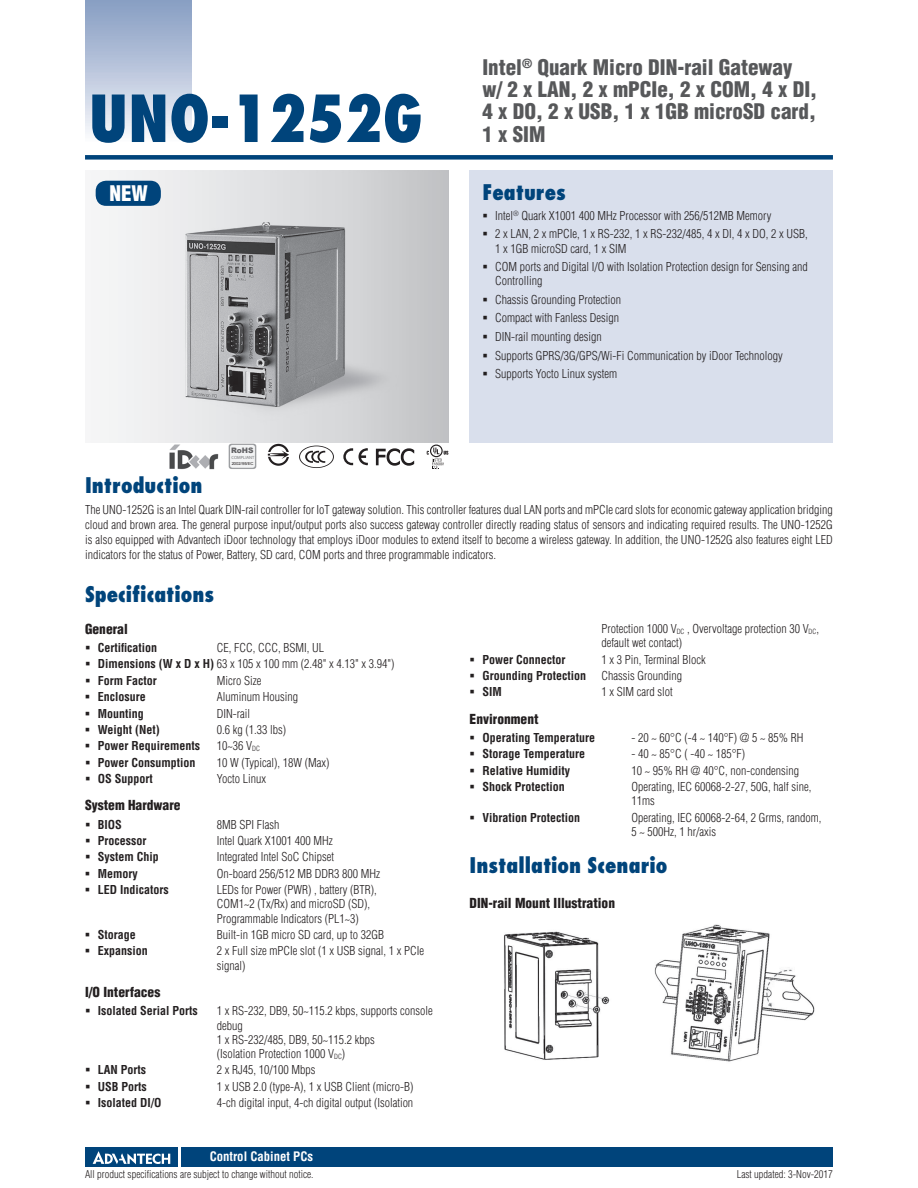
<style>
.page{position:relative;width:918px;height:1188px;background:#fff}
.page>*{position:absolute;margin:0;border:0;box-sizing:border-box;transform-origin:0 0}
.t1{font:800 condensed 63px "Futura";color:#00447b}
.t2{font:900 condensed 21px/22.5px "Helvetica";color:#57585a}
.t3{font:800 condensed 21px "Futura";color:#00447b}
.t4{font:900 condensed 21px "Helvetica";color:#fff}
.t5{font:900 condensed 13.5px "Helvetica";color:#231f20}
.t6{font:700 condensed 12.75px "Helvetica";color:#fff}
.t7{font:300 condensed 12px/14.2px "Helvetica";color:#231f20}
.t8{font:700 condensed 12px "Helvetica";color:#231f20}
.t9{font:300 condensed 10.5px "Helvetica";color:#231f20}
.t10{font:900 7.5px "Arial";color:#636366}
.t11{font:700 4.5px "Arial Narrow";color:#76787b}
.t12{font:4.2px "Arial";color:#231f20}
.s1{font-weight:700}
</style>
<div class="page">
<div style="left:85px;top:155px;width:748px;height:5px;background:#00447b"></div>
<div style="left:85px;top:0;width:106px;height:143px;background:linear-gradient(to bottom,#849bc1,#f9fafc)"></div>
<div style="left:182px;top:1147px;width:651px;height:20px;background:#00447b"></div>
<div style="left:85px;top:1147px;width:93px;height:20px;background:#00447b"></div>
<svg style="left:93px;top:1151px;width:77px;height:13px"></svg>
<div style="left:470px;top:170px;width:363px;height:272px;background:#d9dfec"></div>
<img style="left:95px;top:170px;width:353px;height:272px">
<div style="left:96px;top:181px;width:65px;height:25px;background:#00447b;border-radius:10px"></div>
<svg style="left:229px;top:444px;width:27px;height:25px"></svg>
<svg style="left:375px;top:448px;width:40px;height:18px"></svg>
<svg style="left:343px;top:448px;width:10px;height:17px"></svg>
<svg style="left:359px;top:448px;width:9px;height:18px"></svg>
<svg style="left:299px;top:446px;width:35px;height:22px"></svg>
<img style="left:169px;top:444px;width:49px;height:26px">
<svg style="left:427px;top:445px;width:21px;height:25px"></svg>
<img style="left:504px;top:931px;width:106px;height:129px">
<img style="left:654px;top:924px;width:161px;height:138px">
<svg style="left:268px;top:444px;width:21px;height:22px"></svg>
<h1 class="t1" style="left:89px;top:78px;width:335px">UNO-1252G</h1>
<h2 class="t4" style="left:109px;top:181px;width:40px">NEW</h2>
<p class="t10" style="left:231px;top:445px;width:24px">RoHS</p>
<p class="t11" style="left:232px;top:455px;width:24px">COMPLIANT</p>
<p class="t12" style="left:232px;top:460px;width:23px">2002/95/EC</p>
<h2 class="t2" style="left:482px;top:55px;width:336px">Intel<sup>®</sup> Quark Micro DIN-rail Gateway w/ 2 x LAN, 2 x mPCIe, 2 x COM, 4 x DI,<br>4 x DO, 2 x USB, 1 x 1GB microSD card,<br>1 x SIM</h2>
<h2 class="t3" style="left:482px;top:178px;width:85px">Features</h2>
<p class="t7" style="left:495px;top:206px;width:314px;line-height:18.5px">Intel<sup>®</sup> Quark X1001 400 MHz Processor with 256/512MB Memory<br>2 x LAN, 2 x mPCIe, 1 x RS-232, 1 x RS-232/485, 4 x DI, 4 x DO, 2 x USB,</p>
<p class="t7" style="left:495px;top:239px;width:314px;line-height:18.5px">1 x 1GB microSD card, 1 x SIM<br>COM ports and Digital I/O with Isolation Protection design for Sensing and</p>
<p class="t7" style="left:495px;top:272px;width:289px;line-height:18.5px">Controlling<br>Chassis Grounding Protection<br>Compact with Fanless Design<br>DIN-rail mounting design<br>Supports GPRS/3G/GPS/Wi-Fi Communication by iDoor Technology<br>Supports Yocto Linux system</p>
<h2 class="t3" style="left:85px;top:472px;width:119px">Introduction</h2>
<p class="t7" style="left:85px;top:503px;width:749px;line-height:15px;text-align:justify">The UNO-1252G is an Intel Quark DIN-rail controller for IoT gateway solution. This controller features dual LAN ports and mPCIe card slots for economic gateway application bridging cloud and brown area. The general purpose input/output ports also success gateway controller directly reading status of sensors and indicating required results. The UNO-1252G is also equipped with Advantech iDoor technology that employs iDoor modules to extend itself to become a wireless gateway. In addition, the UNO-1252G also features eight LED indicators for the status of Power, Battery, SD card, COM ports and three programmable indicators.</p>
<h2 class="t3" style="left:85px;top:581px;width:131px">Specifications</h2>
<p class="t5" style="left:85px;top:620px;width:44px">General</p>
<p class="t8" style="left:98px;top:640px;width:61px">Certification</p>
<p class="t7" style="left:98px;top:639px;width:298px;line-height:16.4px;text-indent:119px">CE, FCC, CCC, BSMI, UL<br><span class="s1">Dimensions (W x D x H)</span> 63 x 105 x 100 mm (2.48" x 4.13" x 3.94")<br><span class="s1">Form Factor</span></p>
<p class="t7" style="left:217px;top:673px;width:46px">Micro Size</p>
<p class="t8" style="left:98px;top:690px;width:49px">Enclosure</p>
<p class="t7" style="left:217px;top:690px;width:83px">Aluminum Housing</p>
<p class="t8" style="left:98px;top:706px;width:48px">Mounting</p>
<p class="t7" style="left:217px;top:706px;width:35px">DIN-rail</p>
<p class="t8" style="left:98px;top:722px;width:64px">Weight (Net)</p>
<p class="t7" style="left:217px;top:722px;width:71px">0.6 kg (1.33 lbs)</p>
<p class="t8" style="left:98px;top:739px;width:104px">Power Requirements</p>
<p class="t7" style="left:217px;top:739px;width:45px">10~36 V<sub>DC</sub></p>
<p class="t8" style="left:98px;top:755px;width:99px">Power Consumption</p>
<p class="t7" style="left:217px;top:755px;width:114px">10 W (Typical), 18W (Max)</p>
<p class="t8" style="left:98px;top:771px;width:57px">OS Support</p>
<p class="t7" style="left:217px;top:772px;width:51px">Yocto Linux</p>
<p class="t5" style="left:85px;top:797px;width:97px">System Hardware</p>
<p class="t8" style="left:98px;top:817px;width:26px">BIOS</p>
<p class="t7" style="left:217px;top:817px;width:64px">8MB SPI Flash</p>
<p class="t8" style="left:98px;top:833px;width:50px">Processor</p>
<p class="t7" style="left:217px;top:834px;width:117px">Intel Quark X1001 400 MHz</p>
<p class="t8" style="left:98px;top:850px;width:63px">System Chip</p>
<p class="t7" style="left:217px;top:850px;width:119px">Integrated Intel SoC Chipset</p>
<p class="t8" style="left:98px;top:866px;width:42px">Memory</p>
<p class="t7" style="left:217px;top:866px;width:165px">On-board 256/512 MB DDR3 800 MHz</p>
<p class="t8" style="left:98px;top:883px;width:72px">LED Indicators</p>
<p class="t7" style="left:217px;top:883px;width:162px">LEDs for Power (PWR) , battery (BTR),<br>COM1~2 (Tx/Rx) and microSD (SD),<br>Programmable Indicators (PL1~3)</p>
<p class="t8" style="left:98px;top:927px;width:40px">Storage</p>
<p class="t7" style="left:217px;top:928px;width:169px">Built-in 1GB micro SD card, up to 32GB</p>
<p class="t8" style="left:98px;top:944px;width:51px">Expansion</p>
<p class="t7" style="left:217px;top:944px;width:209px">2 x Full size mPCIe slot (1 x USB signal, 1 x PCIe signal)</p>
<p class="t5" style="left:85px;top:983px;width:77px">I/O Interfaces</p>
<p class="t8" style="left:98px;top:1004px;width:102px">Isolated Serial Ports</p>
<p class="t7" style="left:217px;top:1004px;width:217px">1 x RS-232, DB9, 50~115.2 kbps, supports console debug<br>1 x RS-232/485, DB9, 50~115.2 kbps<br>(Isolation Protection 1000 V<sub>DC</sub>)</p>
<p class="t8" style="left:98px;top:1063px;width:50px">LAN Ports</p>
<p class="t7" style="left:217px;top:1063px;width:100px">2 x RJ45, 10/100 Mbps</p>
<p class="t8" style="left:98px;top:1079px;width:51px">USB Ports</p>
<p class="t7" style="left:217px;top:1079px;width:198px">1 x USB 2.0 (type-A), 1 x USB Client (micro-B)</p>
<p class="t8" style="left:98px;top:1096px;width:65px">Isolated DI/O</p>
<p class="t7" style="left:217px;top:1096px;width:198px">4-ch digital input, 4-ch digital output (Isolation</p>
<p class="t6" style="left:210px;top:1149px;width:105px">Control Cabinet PCs</p>
<p class="t7" style="left:601px;top:622px;width:219px">Protection 1000 V<sub>DC</sub> , Overvoltage protection 30 V<sub>DC</sub>, default wet contact)</p>
<p class="t8" style="left:482px;top:652px;width:85px">Power Connector</p>
<p class="t7" style="left:601px;top:652px;width:106px">1 x 3 Pin, Terminal Block</p>
<p class="t8" style="left:482px;top:668px;width:105px">Grounding Protection</p>
<p class="t7" style="left:601px;top:669px;width:82px">Chassis Grounding</p>
<p class="t8" style="left:482px;top:685px;width:21px">SIM</p>
<p class="t7" style="left:601px;top:685px;width:73px">1 x SIM card slot</p>
<p class="t5" style="left:470px;top:710px;width:70px">Environment</p>
<p class="t8" style="left:482px;top:730px;width:114px">Operating Temperature</p>
<p class="t7" style="left:632px;top:731px;width:173px">- 20 ~ 60°C (-4 ~ 140°F) @ 5 ~ 85% RH</p>
<p class="t8" style="left:482px;top:747px;width:104px">Storage Temperature</p>
<p class="t7" style="left:632px;top:747px;width:115px">- 40 ~ 85°C ( -40 ~ 185°F)</p>
<p class="t8" style="left:482px;top:763px;width:89px">Relative Humidity</p>
<p class="t7" style="left:632px;top:763px;width:169px">10 ~ 95% RH @ 40°C, non-condensing</p>
<p class="t8" style="left:482px;top:780px;width:84px">Shock Protection</p>
<p class="t7" style="left:632px;top:780px;width:181px">Operating, IEC 60068-2-27, 50G, half sine,<br>11ms</p>
<p class="t8" style="left:482px;top:810px;width:99px">Vibration Protection</p>
<p class="t7" style="left:632px;top:810px;width:191px">Operating, IEC 60068-2-64, 2 Grms, random,<br>5 ~ 500Hz, 1 hr/axis</p>
<h2 class="t3" style="left:470px;top:852px;width:199px">Installation Scenario</h2>
<p class="t5" style="left:470px;top:894px;width:147px">DIN-rail Mount Illustration</p>
<p class="t9" style="left:85px;top:1168px;width:230px">All product specifications are subject to change without notice.</p>
<p class="t9" style="left:737px;top:1168px;width:98px">Last updated: 3-Nov-2017</p>
</div>
